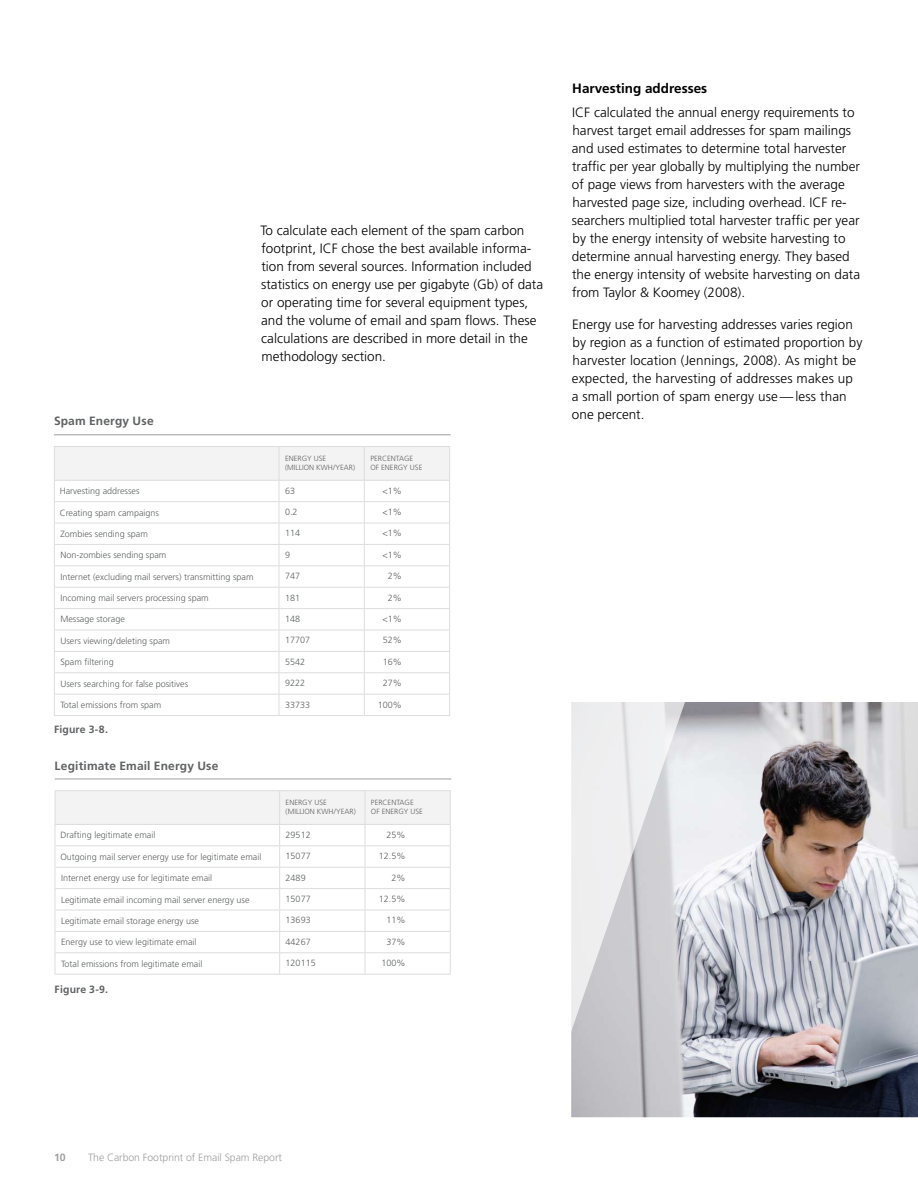
<style>
.page{position:relative;width:918px;height:1188px;background:#fff}
.page>*{position:absolute;margin:0;border:0;box-sizing:border-box;transform-origin:0 0}
.t1{font:300 13.5px/18px "Frutiger";color:#000}
.t2{font:700 13.5px "Frutiger";color:#000}
.t3{font:700 12px "Frutiger";letter-spacing:.015em;color:#5f6162}
.t4{font:300 10.5px "Frutiger";letter-spacing:-.005em;color:#9d9ea0}
.t5{font:700 10.5px "Frutiger";letter-spacing:.015em;color:#5f6162}
.t6{font:700 10.5px "Frutiger";color:#9d9ea0}
.t7{font:300 9px "Frutiger";color:#5f6162}
.t8{font:300 7.5px/9px "Frutiger";color:#5f6162}
</style>
<div class="page">
<img style="left:571px;top:702px;width:347px;height:415px">
<svg style="left:571px;top:702px;width:114px;height:353px;background:#dcdbdf"></svg>
<svg style="left:54px;top:447px;width:396px;height:268px"></svg>
<hr style="left:54px;top:715px;width:225px;height:1px;background:#ddddde">
<hr style="left:279px;top:715px;width:85px;height:1px;background:#ddddde">
<hr style="left:364px;top:715px;width:86px;height:1px;background:#ddddde">
<hr style="left:54px;top:446px;width:225px;height:1px;background:#ddddde">
<hr style="left:54px;top:447px;width:1px;height:33px;background:#ddddde">
<hr style="left:279px;top:446px;width:85px;height:1px;background:#ddddde">
<hr style="left:279px;top:447px;width:1px;height:33px;background:#ddddde">
<hr style="left:364px;top:446px;width:86px;height:1px;background:#ddddde">
<hr style="left:364px;top:447px;width:1px;height:33px;background:#ddddde">
<hr style="left:449px;top:447px;width:1px;height:33px;background:#ddddde">
<hr style="left:54px;top:480px;width:225px;height:1px;background:#ddddde">
<hr style="left:279px;top:480px;width:85px;height:1px;background:#ddddde">
<hr style="left:364px;top:480px;width:86px;height:1px;background:#ddddde">
<hr style="left:54px;top:434px;width:397px;height:1px;background:#9d9ea0">
<hr style="left:55px;top:779px;width:396px;height:1px;background:#9d9ea0">
<svg style="left:55px;top:791px;width:396px;height:183px"></svg>
<hr style="left:55px;top:974px;width:225px;height:1px;background:#ddddde">
<hr style="left:280px;top:974px;width:85px;height:1px;background:#ddddde">
<hr style="left:365px;top:974px;width:86px;height:1px;background:#ddddde">
<hr style="left:55px;top:790px;width:225px;height:1px;background:#ddddde">
<hr style="left:55px;top:791px;width:1px;height:33px;background:#ddddde">
<hr style="left:280px;top:790px;width:85px;height:1px;background:#ddddde">
<hr style="left:279px;top:791px;width:1px;height:33px;background:#ddddde">
<hr style="left:365px;top:790px;width:86px;height:1px;background:#ddddde">
<hr style="left:365px;top:791px;width:1px;height:33px;background:#ddddde">
<hr style="left:450px;top:791px;width:1px;height:33px;background:#ddddde">
<hr style="left:55px;top:824px;width:225px;height:1px;background:#ddddde">
<hr style="left:280px;top:824px;width:85px;height:1px;background:#ddddde">
<hr style="left:365px;top:824px;width:86px;height:1px;background:#ddddde">
<p class="t3" style="left:54px;top:414px;width:101px">Spam Energy Use</p>
<p class="t1" style="left:260px;top:222px;width:284px">To calculate each element of the spam carbon footprint, ICF chose the best available informa&shy;tion from several sources. Information included statistics on energy use per gigabyte (Gb) of data or operating time for several equipment types, and the volume of email and spam flows. These calculations are described in more detail in the methodology section.</p>
<p class="t8" style="left:285px;top:454px;width:72px">ENERGY USE (MILLION KWH/YEAR)</p>
<p class="t8" style="left:370px;top:454px;width:54px">PERCENTAGE<br>OF ENERGY USE</p>
<p class="t7" style="left:60px;top:486px;width:81px">Harvesting addresses</p>
<p class="t7" style="left:285px;top:485px;width:12px">63</p>
<p class="t7" style="left:382px;top:485px;width:21px">&lt;1%</p>
<p class="t7" style="left:60px;top:507px;width:101px">Creating spam campaigns</p>
<p class="t7" style="left:285px;top:507px;width:14px">0.2</p>
<p class="t7" style="left:382px;top:507px;width:21px">&lt;1%</p>
<p class="t7" style="left:60px;top:529px;width:89px">Zombies sending spam</p>
<p class="t7" style="left:285px;top:528px;width:17px">114</p>
<p class="t7" style="left:382px;top:528px;width:21px">&lt;1%</p>
<p class="t7" style="left:60px;top:550px;width:108px">Non-zombies sending spam</p>
<p class="t7" style="left:285px;top:550px;width:7px">9</p>
<p class="t7" style="left:382px;top:550px;width:21px">&lt;1%</p>
<p class="t7" style="left:60px;top:572px;width:195px">Internet (excluding mail servers) transmitting spam</p>
<p class="t7" style="left:285px;top:571px;width:17px">747</p>
<p class="t7" style="left:388px;top:571px;width:16px">2%</p>
<p class="t7" style="left:60px;top:593px;width:150px">Incoming mail servers processing spam</p>
<p class="t7" style="left:285px;top:592px;width:17px">181</p>
<p class="t7" style="left:388px;top:592px;width:16px">2%</p>
<p class="t7" style="left:60px;top:614px;width:66px">Message storage</p>
<p class="t7" style="left:285px;top:614px;width:17px">148</p>
<p class="t7" style="left:382px;top:614px;width:21px">&lt;1%</p>
<p class="t7" style="left:60px;top:636px;width:111px">Users viewing/deleting spam</p>
<p class="t7" style="left:285px;top:635px;width:27px">17707</p>
<p class="t7" style="left:383px;top:635px;width:21px">52%</p>
<p class="t7" style="left:60px;top:657px;width:55px">Spam filtering</p>
<p class="t7" style="left:285px;top:657px;width:22px">5542</p>
<p class="t7" style="left:383px;top:657px;width:21px">16%</p>
<p class="t7" style="left:60px;top:678px;width:129px">Users searching for false positives</p>
<p class="t7" style="left:285px;top:678px;width:22px">9222</p>
<p class="t7" style="left:383px;top:678px;width:21px">27%</p>
<p class="t7" style="left:60px;top:700px;width:102px">Total emissions from spam</p>
<p class="t7" style="left:285px;top:699px;width:27px">33733</p>
<p class="t7" style="left:378px;top:699px;width:26px">100%</p>
<p class="t5" style="left:54px;top:723px;width:56px">Figure 3-8.</p>
<p class="t3" style="left:55px;top:758px;width:165px">Legitimate Email Energy Use</p>
<p class="t8" style="left:286px;top:798px;width:72px">ENERGY USE (MILLION KWH/YEAR)</p>
<p class="t8" style="left:371px;top:798px;width:54px">PERCENTAGE<br>OF ENERGY USE</p>
<p class="t7" style="left:60px;top:830px;width:96px">Drafting legitimate email</p>
<p class="t7" style="left:286px;top:830px;width:27px">29512</p>
<p class="t7" style="left:386px;top:830px;width:21px">25%</p>
<p class="t7" style="left:60px;top:852px;width:202px">Outgoing mail server energy use for legitimate email</p>
<p class="t7" style="left:286px;top:851px;width:27px">15077</p>
<p class="t7" style="left:379px;top:851px;width:28px">12.5%</p>
<p class="t7" style="left:61px;top:873px;width:153px">Internet energy use for legitimate email</p>
<p class="t7" style="left:286px;top:872px;width:22px">2489</p>
<p class="t7" style="left:391px;top:872px;width:16px">2%</p>
<p class="t7" style="left:61px;top:894px;width:190px">Legitimate email incoming mail server energy use</p>
<p class="t7" style="left:286px;top:894px;width:27px">15077</p>
<p class="t7" style="left:379px;top:894px;width:28px">12.5%</p>
<p class="t7" style="left:61px;top:916px;width:139px">Legitimate email storage energy use</p>
<p class="t7" style="left:286px;top:915px;width:27px">13693</p>
<p class="t7" style="left:386px;top:915px;width:21px">11%</p>
<p class="t7" style="left:61px;top:937px;width:137px">Energy use to view legitimate email</p>
<p class="t7" style="left:286px;top:937px;width:27px">44267</p>
<p class="t7" style="left:386px;top:937px;width:21px">37%</p>
<p class="t7" style="left:61px;top:958px;width:143px">Total emissions from legitimate email</p>
<p class="t7" style="left:286px;top:958px;width:32px">120115</p>
<p class="t7" style="left:381px;top:958px;width:26px">100%</p>
<p class="t5" style="left:55px;top:984px;width:55px">Figure 3-9.</p>
<p class="t2" style="left:572px;top:80px;width:137px">Harvesting addresses</p>
<p class="t1" style="left:572px;top:104px;width:290px">ICF calculated the annual energy requirements to harvest target email addresses for spam mailings and used estimates to determine total harvester traffic per year globally by multiplying the number of page views from harvesters with the average harvested page size, including overhead. ICF re&shy;searchers multiplied total harvester traffic per year by the energy intensity of website harvesting to determine annual harvesting energy. They based the energy intensity of website harvesting on data from Taylor &amp; Koomey (2008).</p>
<p class="t1" style="left:572px;top:315px;width:292px">Energy use for harvesting addresses varies region by region as a function of estimated proportion by harvester location (Jennings, 2008). As might be expected, the harvesting of addresses makes up a small portion of spam energy use—less than one percent.</p>
<p class="t6" style="left:54px;top:1151px;width:13px">10</p>
<p class="t4" style="left:88px;top:1152px;width:195px">The Carbon Footprint of Email Spam Report</p>
</div>
